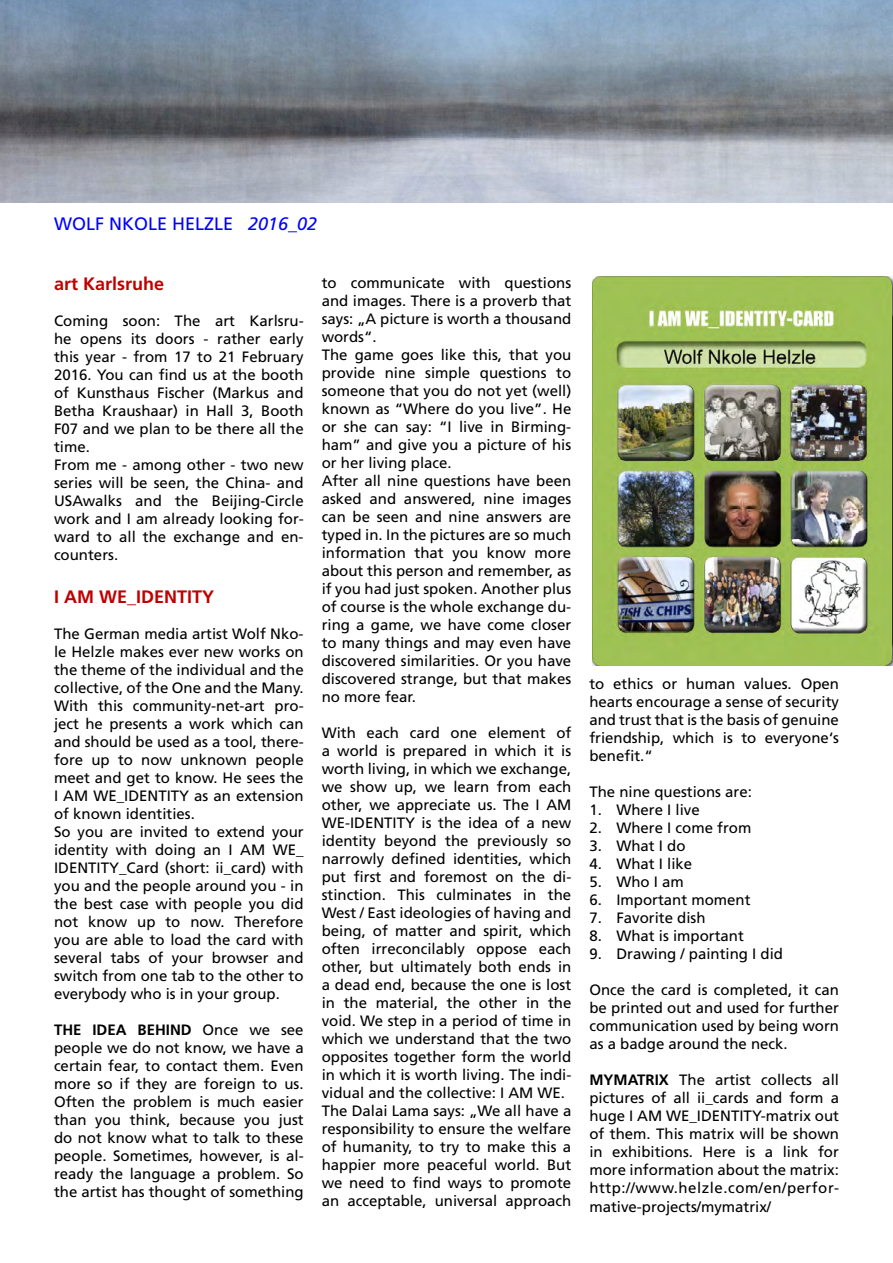
<style>
.page{position:relative;width:893px;height:1263px;background:#fff}
.page>*{position:absolute;margin:0;border:0;box-sizing:border-box;transform-origin:0 0}
.t1{font:700 18px "Frutiger";color:#c00000}
.t2{font:18px "Frutiger";color:#00f}
.t3{font:15px/18px "Frutiger";color:#000}
.s1{font-style:italic}
.s2{font-weight:700}
</style>
<div class="page">
<img style="left:0;top:0;width:893px;height:202px">
<img style="left:592px;top:276px;width:301px;height:389px">
<p class="t2" style="left:54px;top:213px;width:265px">WOLF NKOLE HELZLE <span class="s1">2016_02</span></p>
<p class="t1" style="left:54px;top:273px;width:112px">art Karlsruhe</p>
<p class="t3" style="left:54px;top:312px;width:251px">Coming soon: The art Karlsru&shy;he opens its doors - rather early this year - from 17 to 21 February<br>2016. You can find us at the booth of Kunsthaus Fischer (Markus and<br>Betha Kraushaar) in Hall 3, Booth<br>F07 and we plan to be there all the time.<br>From me - among other - two new series will be seen, the China- and<br>USAwalks and the Beijing-Circle work and I am already looking for&shy;ward to all the exchange and en&shy;counters.</p>
<p class="t1" style="left:54px;top:586px;width:162px">I AM WE_IDENTITY</p>
<p class="t3" style="left:54px;top:625px;width:251px">The German media artist Wolf Nko&shy;le Helzle makes ever new works on the theme of the individual and the collective, of the One and the Many.<br>With this community-net-art pro&shy;ject he presents a work which can and should be used as a tool, there&shy;fore up to now unknown people meet and get to know. He sees the<br>I AM WE_IDENTITY as an extension of known identities.<br>So you are invited to extend your identity with doing an I AM WE_<br>IDENTITY_Card (short: ii_card) with you and the people around you - in the best case with people you did not know up to now. Therefore you are able to load the card with several tabs of your browser and switch from one tab to the other to everybody who is in your group.</p>
<p class="t3" style="left:54px;top:1021px;width:251px;text-align:justify"><span class="s2">THE IDEA BEHIND</span> Once we see people we do not know, we have a certain fear, to contact them. Even more so if they are foreign to us.<br>Often the problem is much easier than you think, because you just do not know what to talk to these people. Sometimes, however, is al&shy;ready the language a problem. So the artist has thought of something</p>
<p class="t3" style="left:322px;top:273px;width:251px">to communicate with questions and images. There is a proverb that says: „A picture is worth a thousand words“.<br>The game goes like this, that you provide nine simple questions to someone that you do not yet (well) known as “Where do you live”. He or she can say: “I live in Birming&shy;ham” and give you a picture of his or her living place.<br>After all nine questions have been asked and answered, nine images can be seen and nine answers are typed in. In the pictures are so much information that you know more about this person and remember, as if you had just spoken. Another plus of course is the whole exchange du&shy;ring a game, we have come closer to many things and may even have discovered similarities. Or you have discovered strange, but that makes no more fear.</p>
<p class="t3" style="left:322px;top:723px;width:251px">With each card one element of a world is prepared in which it is worth living, in which we exchange, we show up, we learn from each other, we appreciate us. The I AM WE-IDENTITY is the idea of a new identity beyond the previously so narrowly defined identities, which put first and foremost on the di&shy;stinction. This culminates in the West / East ideologies of having and being, of matter and spirit, which often irreconcilably oppose each other, but ultimately both ends in a dead end, because the one is lost in the material, the other in the void. We step in a period of time in which we understand that the two opposites together form the world in which it is worth living. The indi&shy;vidual and the collective: I AM WE.<br>The Dalai Lama says: „We all have a responsibility to ensure the welfare of humanity, to try to make this a happier more peaceful world. But we need to find ways to promote an acceptable, universal approach</p>
<p class="t3" style="left:589px;top:675px;width:251px;text-align:justify">to ethics or human values. Open hearts encourage a sense of security and trust that is the basis of genuine friendship, which is to everyone‘s benefit.“</p>
<p class="t3" style="left:589px;top:783px;width:164px">The nine questions are:</p>
<p class="t3" style="left:589px;top:801px;width:112px">1. Where I live</p>
<p class="t3" style="left:589px;top:819px;width:164px">2. Where I come from</p>
<p class="t3" style="left:589px;top:837px;width:98px">3. What I do</p>
<p class="t3" style="left:589px;top:855px;width:104px">4. What I like</p>
<p class="t3" style="left:589px;top:873px;width:96px">5. Who I am</p>
<p class="t3" style="left:589px;top:891px;width:163px">6. Important moment</p>
<p class="t3" style="left:589px;top:909px;width:118px">7. Favorite dish</p>
<p class="t3" style="left:589px;top:927px;width:156px">8. What is important</p>
<p class="t3" style="left:589px;top:945px;width:195px">9. Drawing / painting I did</p>
<p class="t3" style="left:589px;top:981px;width:251px;text-align:justify">Once the card is completed, it can be printed out and used for further communication used by being worn as a badge around the neck.</p>
<p class="t3" style="left:589px;top:1071px;width:251px;text-align:justify"><span class="s2">MYMATRIX</span> The artist collects all pictures of all ii_cards and form a huge I AM WE_IDENTITY-matrix out of them. This matrix will be shown in exhibitions. Here is a link for more information about the matrix: http://www.helzle.com/en/perfor&shy;mative-projects/mymatrix/</p>
</div>
